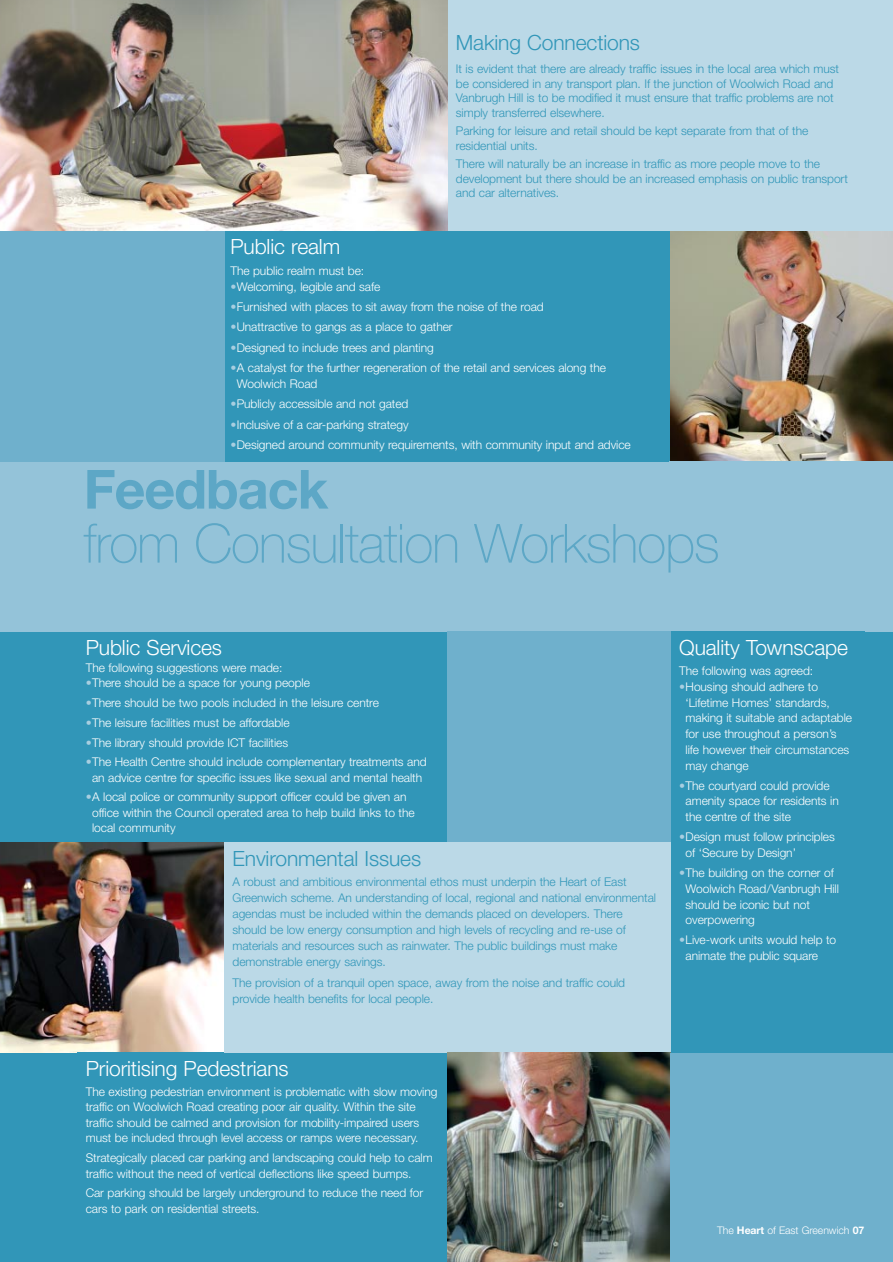
<style>
.page{position:relative;width:893px;height:1262px;background:#fff}
.page>*{position:absolute;margin:0;border:0;box-sizing:border-box;transform-origin:0 0}
.t1{font:100 54px "Helvetica Neue";letter-spacing:-.02em;color:#5da7c6}
.t2{font:700 54px "Helvetica Neue";letter-spacing:-.02em;color:#5da7c6}
.t3{font:300 21px "Helvetica Neue";letter-spacing:-.005em;color:#fff}
.t4{font:300 21px "Helvetica Neue";letter-spacing:-.005em;color:#3196b8}
.t5{font:300 12px/15.8px "Helvetica Neue";letter-spacing:-.005em;color:#fff}
.t6{font:300 12px/14.4px "Helvetica Neue";letter-spacing:-.005em;color:#3196b8}
.t7{font:300 10.5px "Helvetica Neue";letter-spacing:-.005em;color:#fff}
.s1{color:#a8cee0}
.s2{font-weight:700}
</style>
<div class="page">
<div style="left:0;top:0;width:892px;height:1261px;background:#3196b8"></div>
<img style="left:670px;top:231px;width:222px;height:230px">
<div style="left:670px;top:0;width:222px;height:231px;background:#bbd9e7"></div>
<img style="left:0;top:842px;width:224px;height:210px">
<div style="left:0;top:461px;width:892px;height:170px;background:#94c3d9"></div>
<div style="left:447px;top:0;width:417px;height:231px;background:#bbd9e7"></div>
<div style="left:224px;top:842px;width:446px;height:210px;background:#bbd9e7"></div>
<img style="left:0;top:0;width:447px;height:231px">
<div style="left:0;top:231px;width:224px;height:230px;background:#6fb0cc"></div>
<div style="left:447px;top:631px;width:223px;height:211px;background:#6fb0cc"></div>
<img style="left:447px;top:1052px;width:223px;height:209px">
<div style="left:670px;top:1053px;width:222px;height:208px;background:#6fb0cc"></div>
<h2 class="t4" style="left:456px;top:35px;width:186px">Making Connections</h2>
<p class="t6" style="left:456px;top:63px;width:384px">It is evident that there are already traffic issues in the local area which must be considered in any transport plan. If the junction of Woolwich Road and Vanbrugh Hill is to be modified it must ensure that traffic problems are not simply transferred elsewhere.</p>
<p class="t6" style="left:456px;top:125px;width:354px">Parking for leisure and retail should be kept separate from that of the residential units.</p>
<p class="t6" style="left:456px;top:158px;width:393px">There will naturally be an increase in traffic as more people move to the development but there should be an increased emphasis on public transport and car alternatives.</p>
<h2 class="t3" style="left:230px;top:239px;width:111px">Public realm</h2>
<p class="t5" style="left:230px;top:263px;width:135px">The public realm must be:</p>
<p class="t5" style="left:230px;top:280px;width:151px"><span class="s1">•</span>Welcoming, legible and safe</p>
<p class="t5" style="left:230px;top:300px;width:315px"><span class="s1">•</span>Furnished with places to sit away from the noise of the road</p>
<p class="t5" style="left:230px;top:320px;width:224px"><span class="s1">•</span>Unattractive to gangs as a place to gather</p>
<p class="t5" style="left:230px;top:340px;width:205px"><span class="s1">•</span>Designed to include trees and planting</p>
<p class="t5" style="left:237px;top:361px;width:371px;text-indent:-6px"><span class="s1">•</span>A catalyst for the further regeneration of the retail and services along the<br>Woolwich Road</p>
<p class="t5" style="left:230px;top:397px;width:180px"><span class="s1">•</span>Publicly accessible and not gated</p>
<p class="t5" style="left:230px;top:417px;width:180px"><span class="s1">•</span>Inclusive of a car-parking strategy</p>
<p class="t5" style="left:230px;top:438px;width:402px"><span class="s1">•</span>Designed around community requirements, with community input and advice</p>
<h1 class="t2" style="left:84px;top:470px;width:246px">Feedback</h1>
<h1 class="t1" style="left:84px;top:524px;width:637px">from Consultation Workshops</h1>
<h2 class="t3" style="left:86px;top:640px;width:138px">Public Services</h2>
<p class="t5" style="left:86px;top:661px;width:198px">The following suggestions were made:</p>
<p class="t5" style="left:86px;top:676px;width:226px"><span class="s1">•</span>There should be a space for young people</p>
<p class="t5" style="left:86px;top:696px;width:295px"><span class="s1">•</span>There should be two pools included in the leisure centre</p>
<p class="t5" style="left:86px;top:716px;width:205px"><span class="s1">•</span>The leisure facilities must be affordable</p>
<p class="t5" style="left:86px;top:735px;width:204px"><span class="s1">•</span>The library should provide ICT facilities</p>
<p class="t5" style="left:86px;top:755px;width:342px;text-align:center"><span class="s1">•</span>The Health Centre should include complementary treatments and an advice centre for specific issues like sexual and mental health</p>
<p class="t5" style="left:92px;top:790px;width:324px;text-indent:-6px"><span class="s1">•</span>A local police or community support officer could be given an office within the Council operated area to help build links to the local community</p>
<h2 class="t4" style="left:232px;top:850px;width:190px">Environmental Issues</h2>
<p class="t6" style="left:232px;top:875px;width:425px;line-height:16px">A robust and ambitious environmental ethos must underpin the Heart of East Greenwich scheme. An understanding of local, regional and national environmental agendas must be included within the demands placed on developers. There should be low energy consumption and high levels of recycling and re-use of materials and resources such as rainwater. The public buildings must make demonstrable energy savings.</p>
<p class="t6" style="left:232px;top:975px;width:394px;line-height:16px">The provision of a tranquil open space, away from the noise and traffic could provide health benefits for local people.</p>
<h2 class="t3" style="left:86px;top:1061px;width:204px">Prioritising Pedestrians</h2>
<p class="t5" style="left:86px;top:1085px;width:353px">The existing pedestrian environment is problematic with slow moving traffic on Woolwich Road creating poor air quality. Within the site traffic should be calmed and provision for mobility-impaired users must be included through level access or ramps were necessary.</p>
<p class="t5" style="left:86px;top:1151px;width:348px">Strategically placed car parking and landscaping could help to calm traffic without the need of vertical deflections like speed bumps.</p>
<p class="t5" style="left:86px;top:1186px;width:339px">Car parking should be largely underground to reduce the need for cars to park on residential streets.</p>
<h2 class="t3" style="left:679px;top:640px;width:170px">Quality Townscape</h2>
<p class="t5" style="left:679px;top:664px;width:135px">The following was agreed:</p>
<p class="t5" style="left:685px;top:680px;width:168px;text-indent:-6px"><span class="s1">•</span>Housing should adhere to ‘Lifetime Homes’ standards, making it suitable and adaptable for use throughout a person’s life however their circumstances may change</p>
<p class="t5" style="left:685px;top:778px;width:155px;text-indent:-6px"><span class="s1">•</span>The courtyard could provide amenity space for residents in the centre of the site</p>
<p class="t5" style="left:685px;top:830px;width:151px;text-indent:-6px"><span class="s1">•</span>Design must follow principles of ‘Secure by Design’</p>
<p class="t5" style="left:685px;top:866px;width:155px;text-indent:-6px"><span class="s1">•</span>The building on the corner of<br>Woolwich Road/Vanbrugh Hill should be iconic but not overpowering</p>
<p class="t5" style="left:685px;top:933px;width:152px;text-indent:-6px"><span class="s1">•</span>Live-work units would help to animate the public square</p>
<p class="t7" style="left:717px;top:1226px;width:149px">The <span class="s2">Heart</span> of East Greenwich <span class="s2">07</span></p>
</div>
